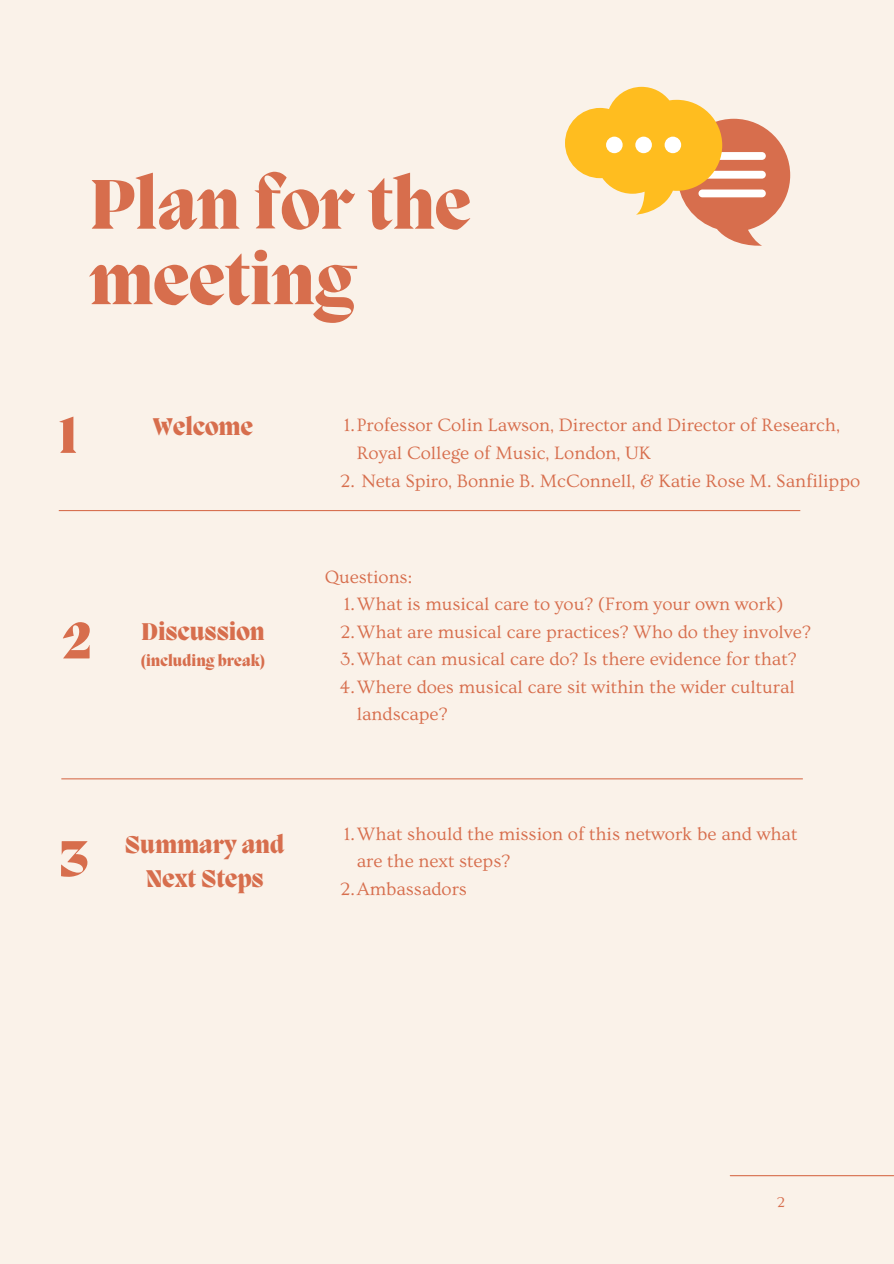
<style>
.page{position:relative;width:894px;height:1264px;background:#fff}
.page>*{position:absolute;margin:0;border:0;box-sizing:border-box;transform-origin:0 0}
.t1{font:800 72px/75.4px "Migra";color:#d76e4d}
.t2{font:800 52.65px "Migra";color:#d76e4d}
.t3{font:800 24.9px/33.8px "Migra";color:#d76e4d;text-align:center}
.t4{font:18.75px/27.5px "Ovo";color:#d76e4d}
.t5{font:800 15.9px "Migra";color:#d76e4d}
.t6{font:15px "Ovo";color:#d76e4d}
</style>
<div class="page">
<div style="left:0;top:0;width:893px;height:1263px;background:#faf2e9"></div>
<hr style="left:59px;top:510px;width:741px;height:1px;background:#d76e4d">
<hr style="left:61px;top:778px;width:741px;height:1px;background:#d76e4d">
<svg style="left:565px;top:87px;width:225px;height:159px"></svg>
<div style="left:606px;top:137px;width:16px;height:16px;background:#fff;border-radius:50%"></div>
<div style="left:635px;top:137px;width:16px;height:16px;background:#fff;border-radius:50%"></div>
<div style="left:664px;top:137px;width:17px;height:16px;background:#fff;border-radius:50%"></div>
<hr style="left:730px;top:1175px;width:163px;height:1px;background:#d76e4d">
<h1 class="t1" style="left:89px;top:172px;width:383px">Plan for the meeting</h1>
<h2 class="t2" style="left:59px;top:410px;width:20px">1</h2>
<h3 class="t3" style="left:153px;top:411px;width:101px">Welcome</h3>
<p class="t4" style="left:356px;top:412px;width:484px;text-indent:-13px">1.Professor Colin Lawson, Director and Director of Research,<br>Royal College of Music, London, UK</p>
<p class="t4" style="left:340px;top:467px;width:521px">2. Neta Spiro, Bonnie B. McConnell, &amp; Katie Rose M. Sanfilippo</p>
<p class="t4" style="left:324px;top:563px;width:89px">Questions:</p>
<h2 class="t2" style="left:62px;top:615px;width:31px">2</h2>
<h3 class="t3" style="left:141px;top:617px;width:125px">Discussion</h3>
<p class="t5" style="left:141px;top:653px;width:125px">(including break)</p>
<h2 class="t2" style="left:59px;top:834px;width:31px">3</h2>
<h3 class="t3" style="left:125px;top:829px;width:161px">Summary and<br>Next Steps</h3>
<p class="t4" style="left:344px;top:591px;width:441px">1.What is musical care to you? (From your own work)</p>
<p class="t4" style="left:340px;top:618px;width:471px">2.What are musical care practices? Who do they involve?</p>
<p class="t4" style="left:340px;top:646px;width:457px">3.What can musical care do? Is there evidence for that?</p>
<p class="t4" style="left:340px;top:673px;width:456px">4.Where does musical care sit within the wider cultural</p>
<p class="t4" style="left:356px;top:701px;width:92px">landscape?</p>
<p class="t4" style="left:344px;top:820px;width:455px">1.What should the mission of this network be and what</p>
<p class="t4" style="left:356px;top:847px;width:155px">are the next steps?</p>
<p class="t4" style="left:340px;top:875px;width:128px">2.Ambassadors</p>
<p class="t6" style="left:777px;top:1193px;width:9px">2</p>
</div>
